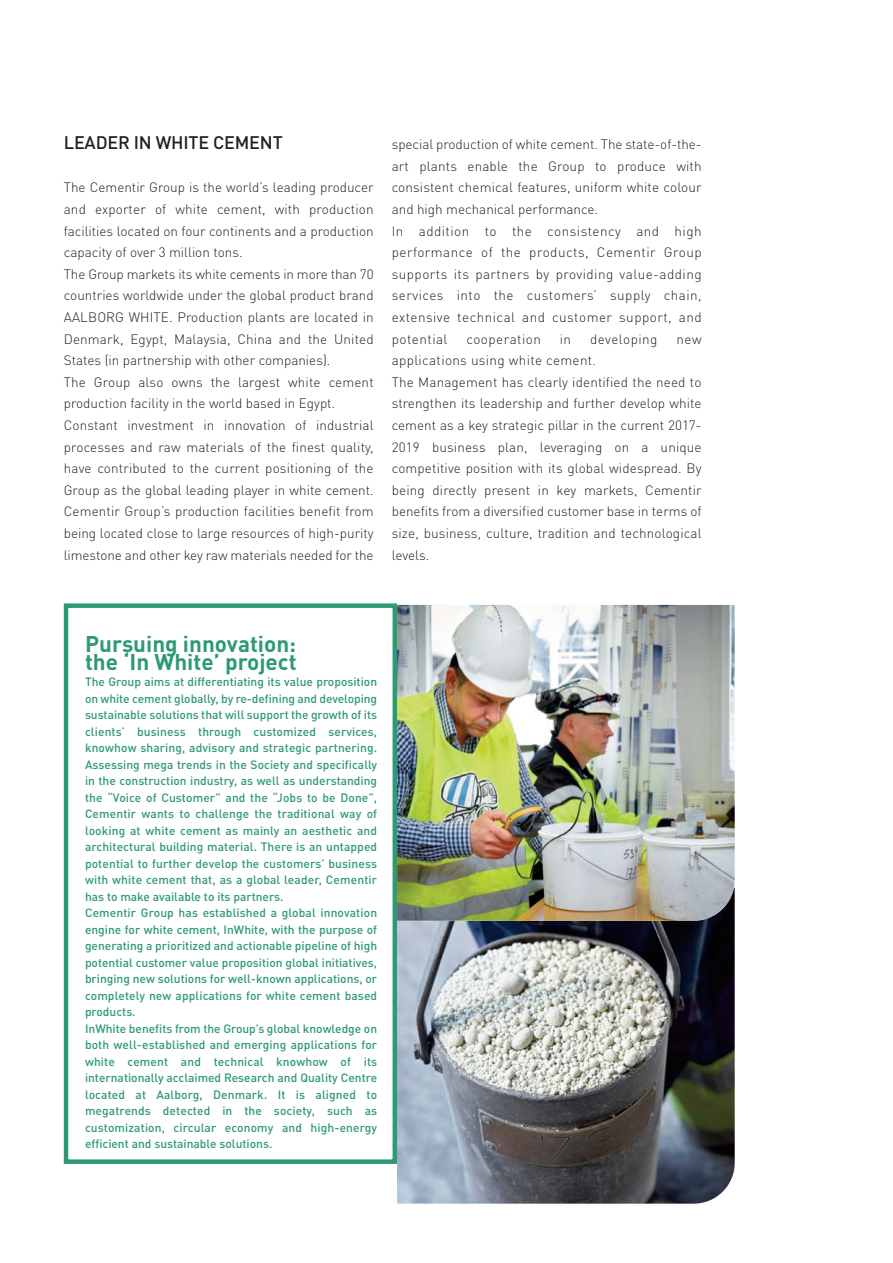
<style>
.page{position:relative;width:893px;height:1263px;background:#fff}
.page>*{position:absolute;margin:0;border:0;box-sizing:border-box;transform-origin:0 0}
.t1{font:700 22.5px/18px "DIN Pro";color:#2e9a73}
.t2{font:500 18px "DIN Pro";letter-spacing:-.01em;color:#231f20}
.t3{font:300 13.5px/21.6px "DIN Pro";letter-spacing:.01em;color:#231f20}
.t4{font:300 13.5px/21.6px "DIN Pro";letter-spacing:.035em;color:#231f20}
.t5{font:500 12px/16.5px "DIN Pro";color:#2e9a73}
</style>
<div class="page">
<img style="left:397px;top:921px;width:338px;height:282px">
<img style="left:397px;top:605px;width:338px;height:316px">
<div style="left:64px;top:603px;width:333px;height:561px;border:4px solid #2e9a73"></div>
<h2 class="t2" style="left:64px;top:136px;width:220px">LEADER IN WHITE CEMENT</h2>
<p class="t3" style="left:64px;top:178px;width:311px">The Cementir Group is the world’s leading producer and exporter of white cement, with production facilities located on four continents and a production capacity of over 3 million tons.<br>The Group markets its white cements in more than 70 countries worldwide under the global product brand AALBORG WHITE. Production plants are located in Denmark, Egypt, Malaysia, China and the United States (in partnership with other companies).<br>The Group also owns the largest white cement production facility in the world based in Egypt.<br>Constant investment in innovation of industrial processes and raw materials of the finest quality, have contributed to the current positioning of the Group as the global leading player in white cement.<br>Cementir Group’s production facilities benefit from being located close to large resources of high-purity limestone and other key raw materials needed for the</p>
<p class="t4" style="left:392px;top:135px;width:311px">special production of white cement. The state-of-the&shy;art plants enable the Group to produce with consistent chemical features, uniform white colour and high mechanical performance.<br>In addition to the consistency and high performance of the products, Cementir Group supports its partners by providing value-adding services into the customers’ supply chain, extensive technical and customer support, and potential</p>
<p class="t4" style="left:466px;top:330px;width:76px">cooperation</p>
<p class="t3" style="left:560px;top:330px;width:13px">in</p>
<p class="t4" style="left:590px;top:330px;width:69px">developing</p>
<p class="t3" style="left:676px;top:330px;width:27px">new</p>
<p class="t3" style="left:392px;top:351px;width:311px">applications using white cement.<br>The Management has clearly identified the need to strengthen its leadership and further develop white cement as a key strategic pillar in the current 2017- 2019 business plan, leveraging on a unique competitive position with its global widespread. By being directly present in key markets, Cementir benefits from a diversified customer base in terms of size, business, culture, tradition and technological levels.</p>
<h1 class="t1" style="left:85px;top:635px;width:213px">Pursuing innovation: the ‘In White’ project</h1>
<p class="t5" style="left:85px;top:675px;width:294px">The Group aims at differentiating its value proposition on white cement globally, by re-defining and developing sustainable solutions that will support the growth of its clients’ business through customized services, knowhow sharing, advisory and strategic partnering.<br>Assessing mega trends in the Society and specifically in the construction industry, as well as understanding the “Voice of Customer” and the “Jobs to be Done”, Cementir wants to challenge the traditional way of looking at white cement as mainly an aesthetic and architectural building material. There is an untapped potential to further develop the customers’ business with white cement that, as a global leader, Cementir has to make available to its partners.<br>Cementir Group has established a global innovation engine for white cement, InWhite, with the purpose of generating a prioritized and actionable pipeline of high potential customer value proposition global initiatives, bringing new solutions for well-known applications, or completely new applications for white cement based products.<br>InWhite benefits from the Group’s global knowledge on both well-established and emerging applications for white cement and technical knowhow of its internationally acclaimed Research and Quality Centre located at Aalborg, Denmark. It is aligned to megatrends detected in the society, such as customization, circular economy and high-energy efficient and sustainable solutions.</p>
</div>
